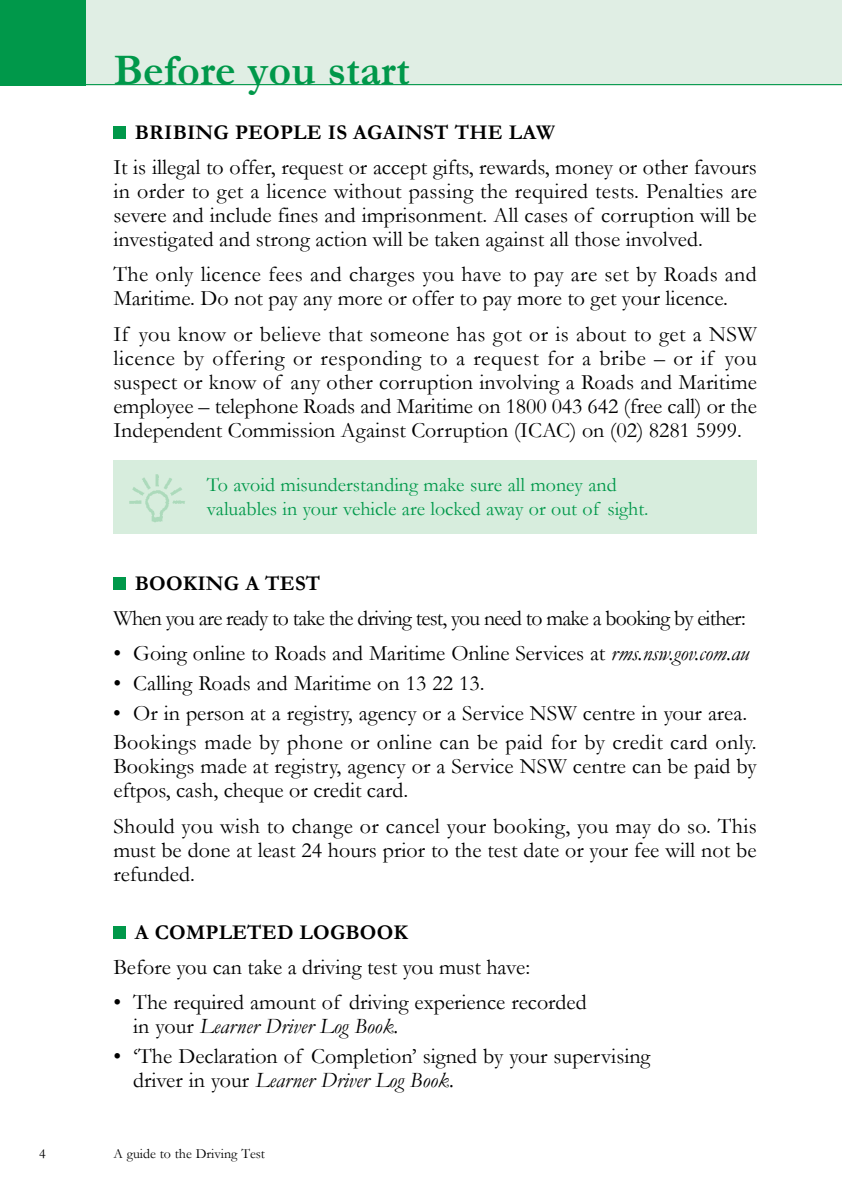
<style>
.page{position:relative;width:842px;height:1191px;background:#fff}
.page>*{position:absolute;margin:0;border:0;box-sizing:border-box;transform-origin:0 0}
.t1{font:700 44px "Garamond";color:#00984a}
.t2{font:22px/24px "Garamond";color:#000}
.t3{font:22px "Garamond";letter-spacing:-.035em;color:#000}
.t4{font:700 21px "Garamond";letter-spacing:.01em;color:#000}
.t5{font:20px/24px "Garamond";color:#00984a}
.t6{font:14px "Garamond";color:#000}
.s1{font-style:italic}
</style>
<div class="page">
<div style="left:0;top:0;width:842px;height:85px;background:#e0eee4"></div>
<div style="left:0;top:0;width:85px;height:85px;background:#00984a"></div>
<hr style="left:0;top:84px;width:842px;height:1px;background:#00984a">
<div style="left:113px;top:126px;width:13px;height:12px;background:#00984a"></div>
<div style="left:113px;top:460px;width:94px;height:73px;background:#d7eddd"></div>
<img style="left:129px;top:474px;width:56px;height:49px">
<div style="left:207px;top:460px;width:550px;height:73px;background:#d7eddd"></div>
<div style="left:113px;top:577px;width:13px;height:12px;background:#00984a"></div>
<div style="left:113px;top:926px;width:13px;height:12px;background:#00984a"></div>
<p class="t1" style="left:113px;top:41px;width:298px">Before you start</p>
<p class="t4" style="left:135px;top:118px;width:422px">BRIBING PEOPLE IS AGAINST THE LAW</p>
<p class="t2" style="left:113px;top:154px;width:645px;text-align:justify">It is illegal to offer, request or accept gifts, rewards, money or other favours in order to get a licence without passing the required tests. Penalties are severe and include fines and imprisonment. All cases of corruption will be investigated and strong action will be taken against all those involved.</p>
<p class="t2" style="left:113px;top:262px;width:645px">The only licence fees and charges you have to pay are set by Roads and<br>Maritime. Do not pay any more or offer to pay more to get your licence.</p>
<p class="t2" style="left:113px;top:321px;width:645px;text-align:justify">If you know or believe that someone has got or is about to get a NSW licence by offering or responding to a request for a bribe – or if you suspect or know of any other corruption involving a Roads and Maritime employee – telephone Roads and Maritime on 1800 043 642 (free call) or the Independent Commission Against Corruption (ICAC) on (02) 8281 5999.</p>
<p class="t5" style="left:207px;top:472px;width:443px">To avoid misunderstanding make sure all money and valuables in your vehicle are locked away or out of sight.</p>
<p class="t4" style="left:135px;top:568px;width:187px">BOOKING A TEST</p>
<p class="t3" style="left:113px;top:603px;width:634px">When you are ready to take the driving test, you need to make a booking by either:</p>
<p class="t2" style="left:113px;top:641px;width:637px">• Going online to Roads and Maritime Online Services at <span class="s1">rms.nsw.gov.com.au</span></p>
<p class="t2" style="left:113px;top:670px;width:373px">• Calling Roads and Maritime on 13 22 13.</p>
<p class="t2" style="left:113px;top:697px;width:645px;line-height:29.6px">• Or in person at a registry, agency or a Service NSW centre in your area.<br>Bookings made by phone or online can be paid for by credit card only.</p>
<p class="t2" style="left:113px;top:754px;width:645px">Bookings made at registry, agency or a Service NSW centre can be paid by eftpos, cash, cheque or credit card.</p>
<p class="t2" style="left:113px;top:813px;width:645px;text-align:justify">Should you wish to change or cancel your booking, you may do so. This must be done at least 24 hours prior to the test date or your fee will not be refunded.</p>
<p class="t4" style="left:135px;top:917px;width:274px">A COMPLETED LOGBOOK</p>
<p class="t2" style="left:113px;top:954px;width:418px">Before you can take a driving test you must have:</p>
<p class="t2" style="left:133px;top:990px;width:455px;text-indent:-20px">• The required amount of driving experience recorded in your <span class="s1">Learner Driver Log Book.</span></p>
<p class="t2" style="left:133px;top:1043px;width:519px;text-indent:-20px">• ‘The Declaration of Completion’ signed by your supervising driver in your <span class="s1">Learner Driver Log Book.</span></p>
<p class="t6" style="left:39px;top:1143px;width:8px">4</p>
<p class="t6" style="left:113px;top:1143px;width:153px">A guide to the Driving Test</p>
</div>
